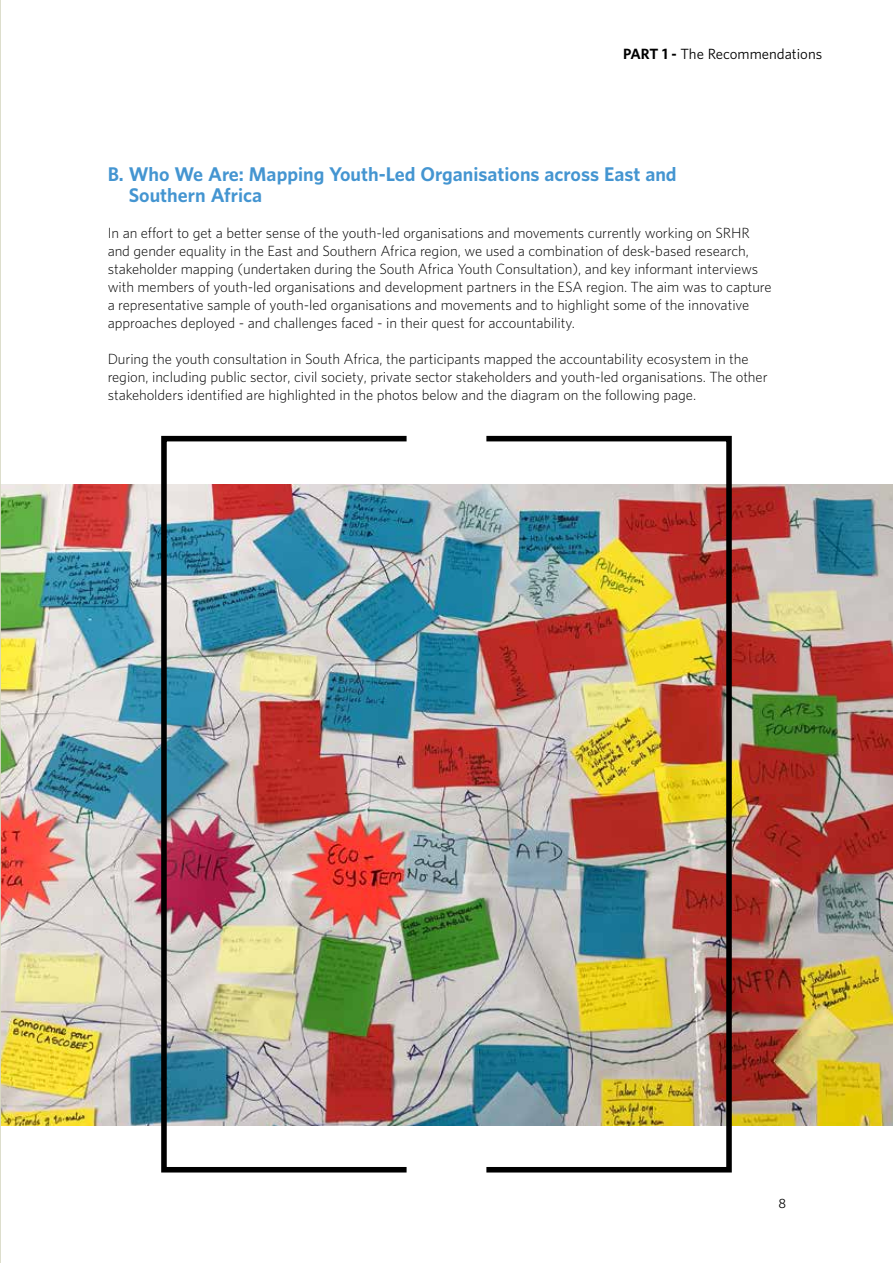
<style>
.page{position:relative;width:893px;height:1263px;background:#fff}
.page>*{position:absolute;margin:0;border:0;box-sizing:border-box;transform-origin:0 0}
.t1{font:700 18px/21.6px "UNFPA";color:#4495d1}
.t2{font:300 13.5px/18px "UNFPA";letter-spacing:-.005em;color:#000}
.t3{font:13.5px "UNFPA Text";color:#000}
.t4{font:12px "UNFPA Text";color:#000}
.s1{font-family:"UNFPA";font-weight:700}
</style>
<div class="page">
<img style="left:1px;top:485px;width:892px;height:641px">
<hr style="left:0;top:0;width:1px;height:1263px;background:#d9dac5">
<div style="left:161px;top:436px;width:248px;height:736px;border:6px solid #000"></div>
<div style="left:484px;top:436px;width:248px;height:736px;border:6px solid #000"></div>
<p class="t3" style="left:623px;top:46px;width:200px"><span class="s1">PART 1 -</span> The Recommendations</p>
<h1 class="t1" style="left:129px;top:162px;width:549px;text-indent:-21px">B. Who We Are: Mapping Youth-Led Organisations across East and<br>Southern Africa</h1>
<p class="t2" style="left:108px;top:224px;width:665px">In an effort to get a better sense of the youth-led organisations and movements currently working on SRHR and gender equality in the East and Southern Africa region, we used a combination of desk-based research, stakeholder mapping (undertaken during the South Africa Youth Consultation), and key informant interviews with members of youth-led organisations and development partners in the ESA region. The aim was to capture a representative sample of youth-led organisations and movements and to highlight some of the innovative approaches deployed - and challenges faced - in their quest for accountability.</p>
<p class="t2" style="left:108px;top:350px;width:661px">During the youth consultation in South Africa, the participants mapped the accountability ecosystem in the region, including public sector, civil society, private sector stakeholders and youth-led organisations. The other stakeholders identified are highlighted in the photos below and the diagram on the following page.</p>
<p class="t4" style="left:779px;top:1196px;width:9px">8</p>
</div>
